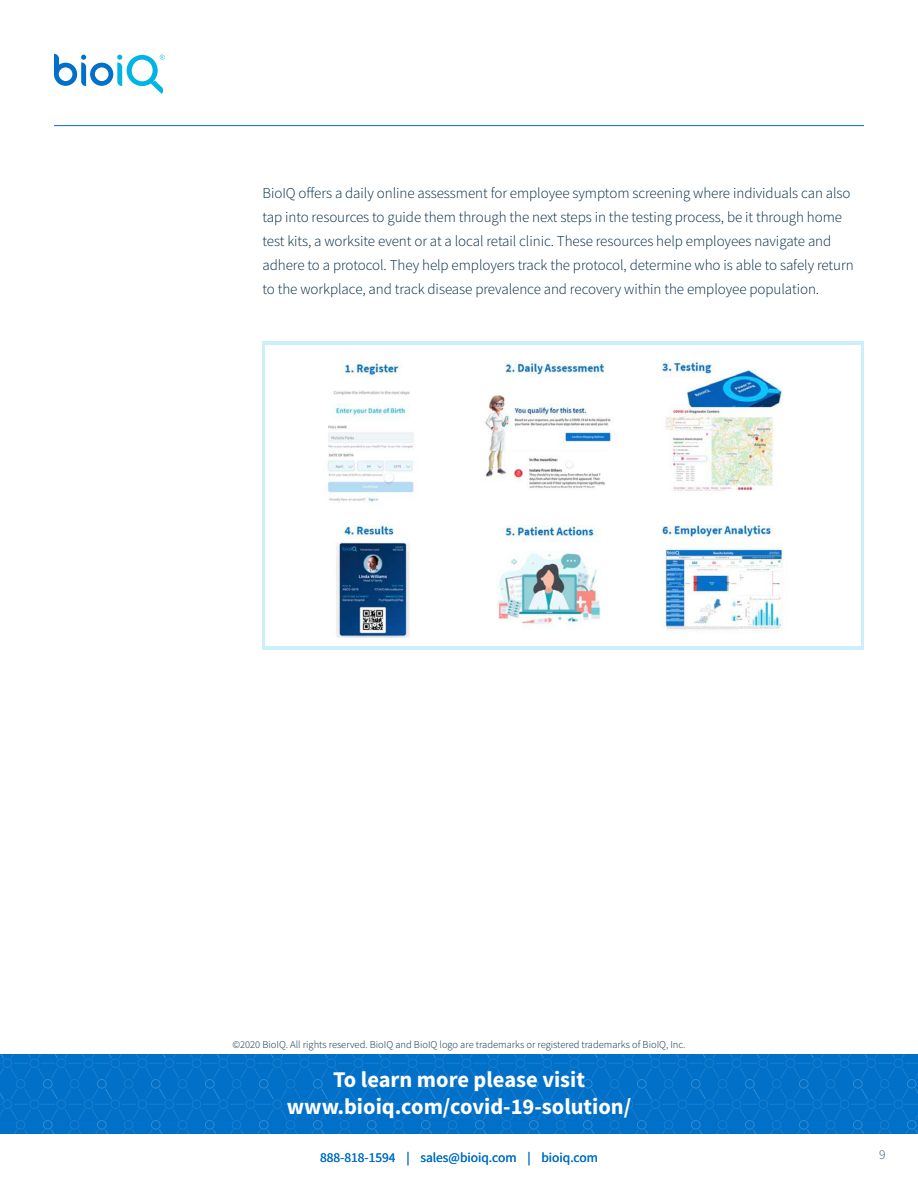
<style>
.page{position:relative;width:918px;height:1188px;background:#fff}
.page>*{position:absolute;margin:0;border:0;box-sizing:border-box;transform-origin:0 0}
.t1{font:700 22.5px/27px "Source Sans Pro";color:#fff;text-align:center}
.t2{font:300 15px/24px "Source Sans Pro";letter-spacing:-.005em;color:#002a46}
.t3{font:13.5px "Source Sans Pro";color:#0070c8}
.t4{font:300 13.5px "Source Sans Pro";color:#33556b}
.t5{font:300 10.5px "Source Sans Pro";color:#002a46}
</style>
<div class="page">
<div style="left:263px;top:342px;width:601px;height:308px;background:#ccf0fa"></div>
<svg style="left:54px;top:54px;width:111px;height:40px"></svg>
<hr style="left:54px;top:125px;width:810px;height:1px;background:#0070c8">
<img style="left:266px;top:345px;width:594px;height:301px">
<div style="left:771px;top:345px;width:84px;height:31px;background:#fff"></div>
<svg style="left:0;top:1055px;width:918px;height:79px;fill:#0070c8"></svg>
<p class="t2" style="left:262px;top:182px;width:593px">BioIQ offers a daily online assessment for employee symptom screening where individuals can also tap into resources to guide them through the next steps in the testing process, be it through home test kits, a worksite event or at a local retail clinic. These resources help employees navigate and adhere to a protocol. They help employers track the protocol, determine who is able to safely return to the workplace, and track disease prevalence and recovery within the employee population.</p>
<p class="t5" style="left:232px;top:1040px;width:455px">©2020 BioIQ. All rights reserved. BioIQ and BioIQ logo are trademarks or registered trademarks of BioIQ, Inc.</p>
<h1 class="t1" style="left:287px;top:1067px;width:346px">To learn more please visit www.bioiq.com/covid-19-solution/</h1>
<p class="t3" style="left:320px;top:1151px;width:279px">888-818-1594 | sales@bioiq.com | bioiq.com</p>
<p class="t4" style="left:879px;top:1149px;width:8px">9</p>
</div>
